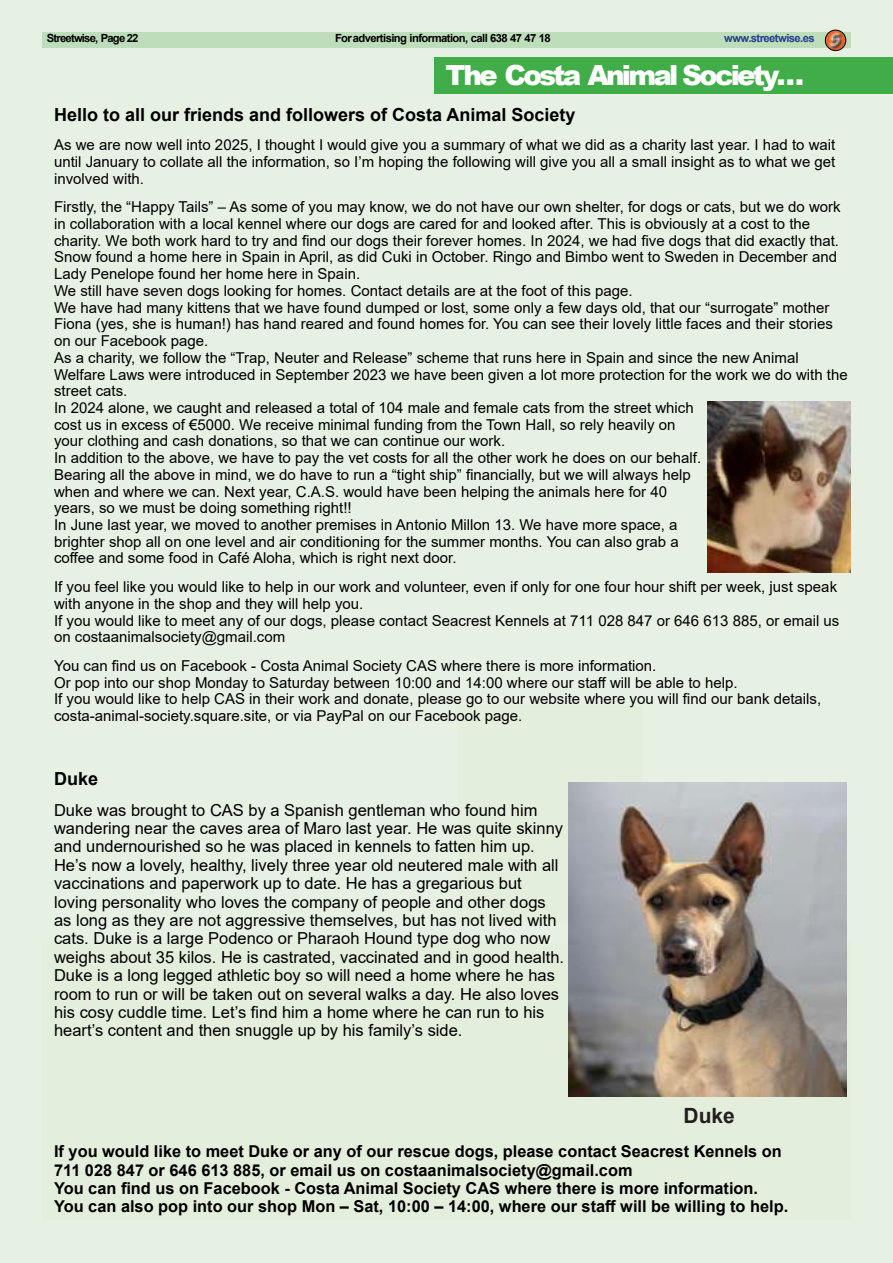
<style>
.page{position:relative;width:893px;height:1263px;background:#e6f1e3}
.page>*{position:absolute;margin:0;border:0;box-sizing:border-box;transform-origin:0 0}
.t1{font:900 27.75px "Arial";letter-spacing:-.1em;color:#fff}
.t2{font:700 21px "Arial";color:#231f20}
.t3{font:700 18px "Arial";color:#000}
.t4{font:16.5px/18.5px "Arial";color:#000}
.t5{font:700 16.35px/18.1px "Arial";color:#000}
.t6{font:15px/16.6px "Arial";color:#000}
.t7{font:700 11.25px "Arial";letter-spacing:-.05em;color:#000}
.t8{font:700 11.25px "Arial";letter-spacing:-.07em;color:#000}
.t9{font:700 11.25px "Arial";letter-spacing:-.05em;color:#25408e}
</style>
<div class="page">
<div style="left:43px;top:33px;width:807px;height:15px;background:#beddbb"></div>
<img style="left:825px;top:30px;width:21px;height:21px;border-radius:50%">
<div style="left:825px;top:30px;width:21px;height:21px;border:1px solid #000;border-radius:50%"></div>
<div style="left:434px;top:57px;width:459px;height:37px;background:#41ad49"></div>
<img style="left:568px;top:783px;width:279px;height:313px">
<img style="left:707px;top:402px;width:143px;height:171px">
<p class="t8" style="left:47px;top:31px;width:93px">Streetwise, Page 22</p>
<p class="t7" style="left:335px;top:31px;width:217px">Foradvertising information, call 638 47 47 18</p>
<p class="t9" style="left:724px;top:31px;width:92px">www.streetwise.es</p>
<h1 class="t1" style="left:446px;top:54px;width:360px">The Costa Animal Society…</h1>
<p class="t3" style="left:54px;top:102px;width:523px">Hello to all our friends and followers of Costa Animal Society</p>
<p class="t6" style="left:54px;top:136px;width:783px;text-align:justify">As we are now well into 2025, I thought I would give you a summary of what we did as a charity last year. I had to wait until January to collate all the information, so I’m hoping the following will give you all a small insight as to what we get involved with.</p>
<p class="t6" style="left:54px;top:199px;width:795px">Firstly, the “Happy Tails” – As some of you may know, we do not have our own shelter, for dogs or cats, but we do work in collaboration with a local kennel where our dogs are cared for and looked after. This is obviously at a cost to the charity. We both work hard to try and find our dogs their forever homes. In 2024, we had five dogs that did exactly that.<br>Snow found a home here in Spain in April, as did Cuki in October. Ringo and Bimbo went to Sweden in December and Lady Penelope found her home here in Spain.<br>We still have seven dogs looking for homes. Contact details are at the foot of this page.<br>We have had many kittens that we have found dumped or lost, some only a few days old, that our “surrogate” mother Fiona (yes, she is human!) has hand reared and found homes for. You can see their lovely little faces and their stories on our Facebook page.<br>As a charity, we follow the “Trap, Neuter and Release” scheme that runs here in Spain and since the new Animal Welfare Laws were introduced in September 2023 we have been given a lot more protection for the work we do with the street cats.<br>In 2024 alone, we caught and released a total of 104 male and female cats from the street which<br>cost us in excess of €5000. We receive minimal funding from the Town Hall, so rely heavily on<br>your clothing and cash donations, so that we can continue our work.<br>In addition to the above, we have to pay the vet costs for all the other work he does on our behalf.<br>Bearing all the above in mind, we do have to run a “tight ship” financially, but we will always help<br>when and where we can. Next year, C.A.S. would have been helping the animals here for 40<br>years, so we must be doing something right!!<br>In June last year, we moved to another premises in Antonio Millon 13. We have more space, a<br>brighter shop all on one level and air conditioning for the summer months. You can also grab a<br>coffee and some food in Café Aloha, which is right next door.</p>
<p class="t6" style="left:54px;top:578px;width:787px">If you feel like you would like to help in our work and volunteer, even if only for one four hour shift per week, just speak with anyone in the shop and they will help you.<br>If you would like to meet any of our dogs, please contact Seacrest Kennels at 711 028 847 or 646 613 885, or email us on costaanimalsociety@gmail.com</p>
<p class="t6" style="left:54px;top:657px;width:769px">You can find us on Facebook - Costa Animal Society CAS where there is more information.<br>Or pop into our shop Monday to Saturday between 10:00 and 14:00 where our staff will be able to help.<br>If you would like to help CAS in their work and donate, please go to our website where you will find our bank details, costa-animal-society.square.site, or via PayPal on our Facebook page.</p>
<p class="t3" style="left:54px;top:766px;width:46px">Duke</p>
<p class="t4" style="left:54px;top:800px;width:511px">Duke was brought to CAS by a Spanish gentleman who found him wandering near the caves area of Maro last year. He was quite skinny and undernourished so he was placed in kennels to fatten him up.<br>He’s now a lovely, healthy, lively three year old neutered male with all vaccinations and paperwork up to date. He has a gregarious but loving personality who loves the company of people and other dogs as long as they are not aggressive themselves, but has not lived with cats. Duke is a large Podenco or Pharaoh Hound type dog who now weighs about 35 kilos. He is castrated, vaccinated and in good health.<br>Duke is a long legged athletic boy so will need a home where he has room to run or will be taken out on several walks a day. He also loves his cosy cuddle time. Let’s find him a home where he can run to his heart’s content and then snuggle up by his family’s side.</p>
<h2 class="t2" style="left:684px;top:1100px;width:53px">Duke</h2>
<p class="t5" style="left:54px;top:1143px;width:736px">If you would like to meet Duke or any of our rescue dogs, please contact Seacrest Kennels on 711 028 847 or 646 613 885, or email us on costaanimalsociety@gmail.com<br>You can find us on Facebook - Costa Animal Society CAS where there is more information.<br>You can also pop into our shop Mon – Sat, 10:00 – 14:00, where our staff will be willing to help.</p>
</div>
